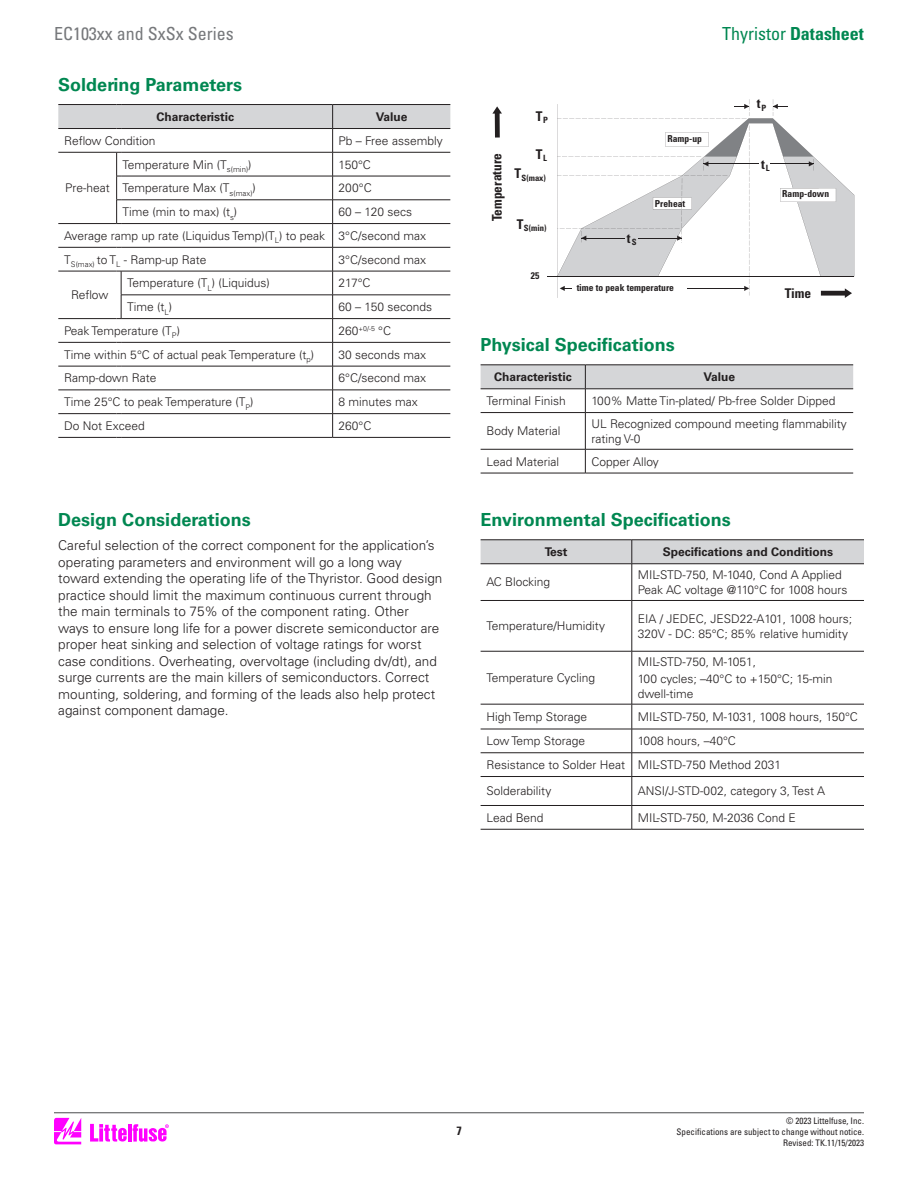
<style>
.page{position:relative;width:918px;height:1188px;background:#fff}
.page>*{position:absolute;margin:0;border:0;box-sizing:border-box;transform-origin:0 0}
.t1{font:700 18px "Univers LT Std";color:#008751}
.t2{font:condensed 18px "Univers LT Std";color:#76787b}
.t3{font:condensed 18px "Univers LT Std";color:#008751}
.t4{font:300 13.5px/16.5px "Univers LT Std";color:#231f20}
.t5{font:700 condensed 13.35px "Univers LT Std";letter-spacing:-.005em;color:#231f20}
.t6{font:300 12px/23.7px "Univers LT Std";color:#231f20}
.t7{font:700 12px "Univers LT Std";color:#231f20}
.t8{font:700 condensed 12px "Univers LT Std";color:#231f20}
.t9{font:700 condensed 9.6px "Univers LT Std";color:#231f20}
.t10{font:condensed 9px/10.6px "Univers LT Std";color:#231f20;text-align:right}
.t11{font:700 condensed 8.55px "Univers LT Std";color:#231f20}
.s1{font-weight:700}
</style>
<div class="page">
<svg style="left:54px;top:1118px;width:27px;height:26px"></svg>
<hr style="left:128px;top:1124px;width:3px;height:18px;background:#f0f">
<svg style="left:133px;top:1124px;width:36px;height:18px"></svg>
<svg style="left:90px;top:1124px;width:37px;height:18px"></svg>
<hr style="left:54px;top:1112px;width:810px;height:1px;background:#4b4c4d">
<hr style="left:548px;top:276px;width:306px;height:1px;background:#231f20">
<svg style="left:492px;top:106px;width:10px;height:32px"></svg>
<svg style="left:557px;top:99px;width:297px;height:199px"></svg>
<svg style="left:58px;top:104px;width:392px;height:334px"></svg>
<hr style="left:481px;top:449px;width:104px;height:1px;background:#231f20">
<hr style="left:481px;top:473px;width:104px;height:1px;background:#231f20">
<hr style="left:585px;top:412px;width:268px;height:1px;background:#231f20">
<hr style="left:585px;top:413px;width:1px;height:36px;background:#231f20">
<hr style="left:585px;top:449px;width:268px;height:1px;background:#231f20">
<svg style="left:585px;top:449px;width:1px;height:24px"></svg>
<hr style="left:585px;top:473px;width:268px;height:1px;background:#231f20">
<svg style="left:481px;top:365px;width:372px;height:47px"></svg>
<hr style="left:585px;top:389px;width:268px;height:1px;background:#231f20">
<hr style="left:481px;top:412px;width:104px;height:1px;background:#231f20">
<hr style="left:481px;top:651px;width:151px;height:1px;background:#231f20">
<hr style="left:481px;top:704px;width:151px;height:1px;background:#231f20">
<hr style="left:481px;top:729px;width:151px;height:1px;background:#231f20">
<hr style="left:481px;top:753px;width:151px;height:1px;background:#231f20">
<hr style="left:481px;top:776px;width:151px;height:1px;background:#231f20">
<hr style="left:481px;top:805px;width:151px;height:1px;background:#231f20">
<hr style="left:481px;top:829px;width:151px;height:1px;background:#231f20">
<hr style="left:481px;top:564px;width:151px;height:1px;background:#231f20">
<hr style="left:632px;top:564px;width:1px;height:36px;background:#231f20">
<hr style="left:632px;top:600px;width:232px;height:1px;background:#231f20">
<hr style="left:632px;top:601px;width:1px;height:50px;background:#231f20">
<hr style="left:632px;top:651px;width:232px;height:1px;background:#231f20">
<hr style="left:632px;top:651px;width:1px;height:53px;background:#231f20">
<hr style="left:632px;top:704px;width:232px;height:1px;background:#231f20">
<hr style="left:632px;top:729px;width:232px;height:1px;background:#231f20">
<hr style="left:632px;top:753px;width:232px;height:1px;background:#231f20">
<hr style="left:632px;top:776px;width:232px;height:1px;background:#231f20">
<hr style="left:632px;top:805px;width:232px;height:1px;background:#231f20">
<svg style="left:632px;top:704px;width:1px;height:125px"></svg>
<hr style="left:632px;top:829px;width:232px;height:1px;background:#231f20">
<svg style="left:481px;top:540px;width:383px;height:24px;background:#cdcdcf"></svg>
<hr style="left:632px;top:564px;width:232px;height:1px;background:#231f20">
<hr style="left:481px;top:600px;width:151px;height:1px;background:#231f20">
<h1 class="t2" style="left:54px;top:27px;width:181px">EC103xx and SxSx Series</h1>
<h1 class="t3" style="left:722px;top:27px;width:143px">Thyristor <span class="s1">Datasheet</span></h1>
<h1 class="t1" style="left:58px;top:77px;width:185px">Soldering Parameters</h1>
<p class="t7" style="left:157px;top:112px;width:79px">Characteristic</p>
<p class="t7" style="left:376px;top:112px;width:33px">Value</p>
<p class="t6" style="left:64px;top:130px;width:93px">Reflow Condition</p>
<p class="t6" style="left:339px;top:130px;width:106px">Pb – Free assembly</p>
<p class="t6" style="left:65px;top:177px;width:46px">Pre-heat</p>
<p class="t6" style="left:123px;top:153px;width:130px">Temperature Min (T<sub>s(min)</sub>)</p>
<p class="t6" style="left:339px;top:153px;width:34px">150°C</p>
<p class="t6" style="left:123px;top:177px;width:135px">Temperature Max (T<sub>s(max)</sub>)</p>
<p class="t6" style="left:339px;top:177px;width:35px">200°C</p>
<p class="t6" style="left:123px;top:201px;width:116px">Time (min to max) (t<sub>s</sub>)</p>
<p class="t6" style="left:64px;top:201px;width:363px;text-indent:274px">60 – 120 secs<br>Average ramp up rate (Liquidus Temp)(T<sub>L</sub>) to peak 3°C/second max<br>T<sub>S(max)</sub> to T<sub>L</sub> - Ramp-up Rate</p>
<p class="t6" style="left:339px;top:248px;width:89px">3°C/second max</p>
<p class="t6" style="left:127px;top:272px;width:144px">Temperature (T<sub>L</sub>) (Liquidus)</p>
<p class="t6" style="left:339px;top:272px;width:33px">217°C</p>
<p class="t6" style="left:127px;top:296px;width:47px">Time (t<sub>L</sub>)</p>
<p class="t6" style="left:339px;top:296px;width:95px">60 – 150 seconds</p>
<p class="t6" style="left:64px;top:320px;width:117px">Peak Temperature (T<sub>P</sub>)</p>
<p class="t6" style="left:339px;top:320px;width:54px">260<sup>+0/-5</sup> °C</p>
<p class="t6" style="left:64px;top:343px;width:251px">Time within 5°C of actual peak Temperature (t<sub>p</sub>)</p>
<p class="t6" style="left:339px;top:343px;width:89px">30 seconds max</p>
<p class="t6" style="left:64px;top:367px;width:94px">Ramp-down Rate</p>
<p class="t6" style="left:339px;top:367px;width:89px">6°C/second max</p>
<p class="t6" style="left:64px;top:391px;width:191px">Time 25°C to peak Temperature (T<sub>P</sub>)</p>
<p class="t6" style="left:339px;top:391px;width:81px">8 minutes max</p>
<p class="t6" style="left:64px;top:415px;width:82px">Do Not Exceed</p>
<p class="t6" style="left:339px;top:415px;width:34px">260°C</p>
<p class="t6" style="left:71px;top:284px;width:39px">Reflow</p>
<h1 class="t1" style="left:58px;top:512px;width:194px">Design Considerations</h1>
<p class="t4" style="left:58px;top:538px;width:386px">Careful selection of the correct component for the application’s operating parameters and environment will go a long way toward extending the operating life of the Thyristor. Good design practice should limit the maximum continuous current through the main terminals to 75% of the component rating. Other ways to ensure long life for a power discrete semiconductor are proper heat sinking and selection of voltage ratings for worst case conditions. Overheating, overvoltage (including dv/dt), and surge currents are the main killers of semiconductors. Correct mounting, soldering, and forming of the leads also help protect against component damage.</p>
<p class="t5" style="left:492px;top:221px;width:70px;rotate:-90deg">Temperature</p>
<p class="t5" style="left:536px;top:111px;width:13px">T<sub>P</sub></p>
<p class="t5" style="left:536px;top:149px;width:13px">T<sub>L</sub></p>
<p class="t11" style="left:514px;top:174px;width:33px"><sup>T</sup>S(max)</p>
<p class="t11" style="left:517px;top:224px;width:31px"><sup>T</sup>S(min)</p>
<p class="t9" style="left:531px;top:272px;width:10px">25</p>
<p class="t9" style="left:667px;top:135px;width:36px">Ramp-up</p>
<p class="t9" style="left:655px;top:199px;width:32px">Preheat</p>
<p class="t5" style="left:627px;top:233px;width:11px">t<sub>S</sub></p>
<p class="t9" style="left:577px;top:284px;width:99px">time to peak temperature</p>
<p class="t5" style="left:757px;top:98px;width:11px">t<sub>P</sub></p>
<p class="t5" style="left:761px;top:159px;width:10px">t<sub>L</sub></p>
<p class="t9" style="left:782px;top:190px;width:48px">Ramp-down</p>
<p class="t5" style="left:785px;top:288px;width:28px">Time</p>
<h1 class="t1" style="left:481px;top:337px;width:196px">Physical Specifications</h1>
<p class="t7" style="left:494px;top:372px;width:79px">Characteristic</p>
<p class="t7" style="left:704px;top:372px;width:33px">Value</p>
<p class="t6" style="left:487px;top:390px;width:81px">Terminal Finish</p>
<p class="t6" style="left:591px;top:390px;width:246px">100% Matte Tin-plated/ Pb-free Solder Dipped</p>
<p class="t6" style="left:487px;top:420px;width:75px">Body Material</p>
<p class="t6" style="left:591px;top:417px;width:257px;line-height:15px">UL Recognized compound meeting flammability rating V-0</p>
<p class="t6" style="left:487px;top:450px;width:74px">Lead Material</p>
<p class="t6" style="left:591px;top:450px;width:69px">Copper Alloy</p>
<h1 class="t1" style="left:481px;top:512px;width:252px">Environmental Specifications</h1>
<p class="t7" style="left:545px;top:547px;width:24px">Test</p>
<p class="t7" style="left:663px;top:547px;width:172px">Specifications and Conditions</p>
<p class="t6" style="left:487px;top:571px;width:65px">AC Blocking</p>
<p class="t6" style="left:638px;top:568px;width:211px;line-height:15px">MIL-STD-750, M-1040, Cond A Applied<br>Peak AC voltage @110°C for 1008 hours</p>
<p class="t6" style="left:487px;top:615px;width:120px">Temperature/Humidity</p>
<p class="t6" style="left:638px;top:612px;width:216px;line-height:15px">EIA / JEDEC, JESD22-A101, 1008 hours;<br>320V - DC: 85°C; 85% relative humidity</p>
<p class="t6" style="left:487px;top:667px;width:110px">Temperature Cycling</p>
<p class="t6" style="left:638px;top:655px;width:196px;line-height:16.2px">MIL-STD-750, M-1051,<br>100 cycles; –40°C to +150°C; 15-min</p>
<p class="t6" style="left:638px;top:683px;width:57px">dwell-time</p>
<p class="t6" style="left:487px;top:706px;width:102px">High Temp Storage</p>
<p class="t6" style="left:638px;top:706px;width:222px">MIL-STD-750, M-1031, 1008 hours, 150°C</p>
<p class="t6" style="left:487px;top:730px;width:100px">Low Temp Storage</p>
<p class="t6" style="left:487px;top:730px;width:296px;text-indent:151px">1008 hours, –40°C<br>Resistance to Solder Heat MIL-STD-750 Method 2031</p>
<p class="t6" style="left:487px;top:780px;width:66px">Solderability</p>
<p class="t6" style="left:638px;top:780px;width:189px">ANSI/J-STD-002, category 3, Test A</p>
<p class="t6" style="left:487px;top:807px;width:58px">Lead Bend</p>
<p class="t6" style="left:638px;top:807px;width:160px">MIL-STD-750, M-2036 Cond E</p>
<p class="t8" style="left:456px;top:1124px;width:7px">7</p>
<p class="t10" style="left:677px;top:1117px;width:189px">© 2023 Littelfuse, Inc.<br>Specifications are subject to change without notice.<br>Revised: TK.11/15/2023</p>
</div>
